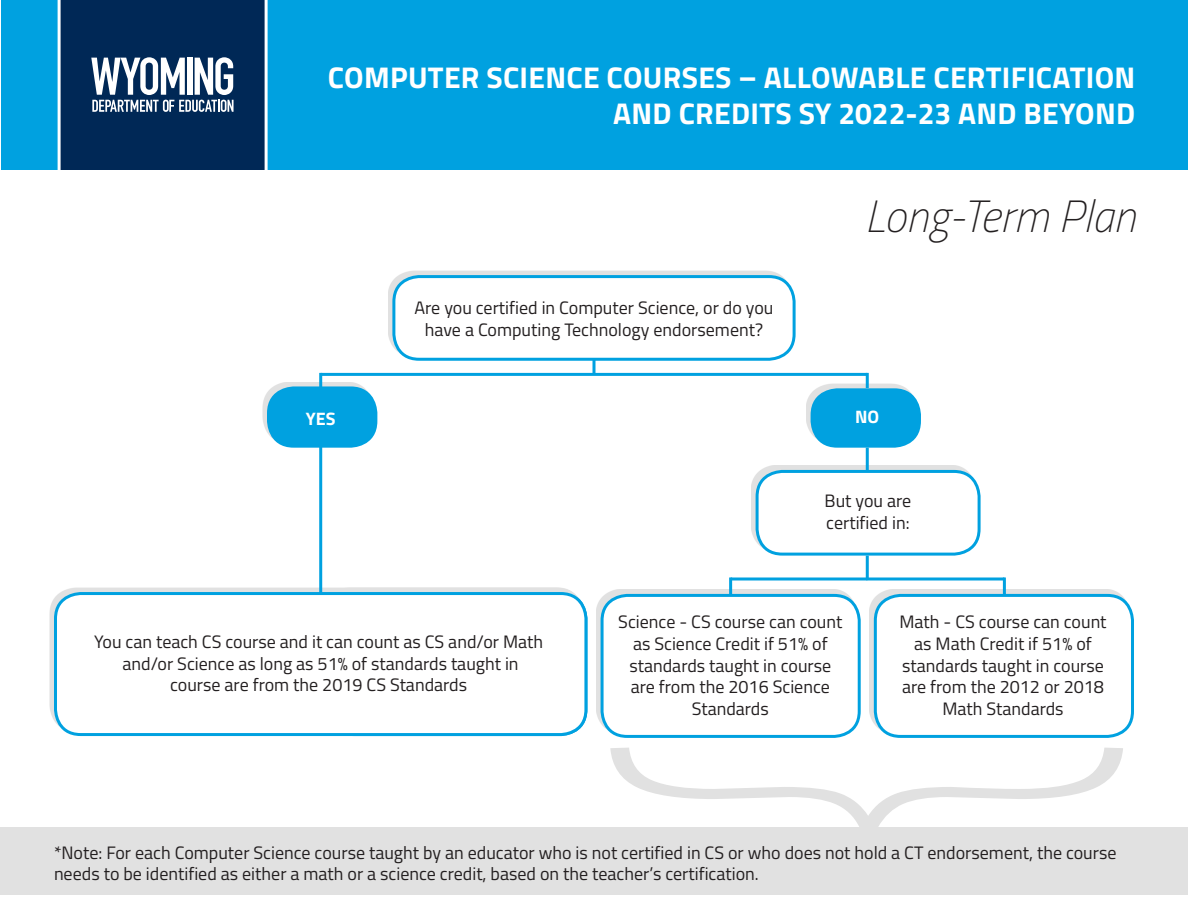
<style>
.page{position:relative;width:1188px;height:918px;background:#fff}
.page>*{position:absolute;margin:0;border:0;box-sizing:border-box;transform-origin:0 0}
.Heading_2{font:italic 200 45px "Titillium Web";color:#231f20}
.t1{font:700 30px/36px "Titillium Web";letter-spacing:.01em;color:#fff;text-align:right}
.t2{font:18px/21.6px "Titillium Web";color:#231f20}
.t3{font:700 18px "Titillium Web";color:#fff}
</style>
<div class="page">
<div style="left:0;top:827px;width:1188px;height:68px;background:#e1e1e1"></div>
<svg style="left:610px;top:748px;width:513px;height:79px"></svg>
<svg style="left:869px;top:589px;width:261px;height:145px;fill:#e1e1e1"></svg>
<div style="left:875px;top:595px;width:257px;height:141px;background:#fff;border-radius:25px"></div>
<div style="left:874px;top:594px;width:260px;height:144px;border:3px solid #00a1e0;border-radius:25px"></div>
<svg style="left:596px;top:589px;width:260px;height:145px;fill:#e1e1e1"></svg>
<div style="left:602px;top:595px;width:257px;height:141px;background:#fff;border-radius:25px"></div>
<div style="left:601px;top:594px;width:260px;height:144px;border:3px solid #00a1e0;border-radius:25px"></div>
<svg style="left:49px;top:587px;width:534px;height:145px;fill:#e1e1e1"></svg>
<div style="left:56px;top:594px;width:530px;height:141px;background:#fff;border-radius:25px"></div>
<div style="left:54px;top:592px;width:533px;height:144px;border:3px solid #00a1e0;border-radius:25px"></div>
<svg style="left:262px;top:382px;width:111px;height:61px"></svg>
<div style="left:269px;top:388px;width:107px;height:58px;background:#00a1e0;border-radius:25px"></div>
<div style="left:267px;top:386px;width:110px;height:62px;border:3px solid #00a1e0;border-radius:25px"></div>
<svg style="left:751px;top:465px;width:225px;height:86px;fill:#e1e1e1"></svg>
<div style="left:757px;top:471px;width:222px;height:83px;background:#fff;border-radius:25px"></div>
<div style="left:756px;top:470px;width:225px;height:86px;border:3px solid #00a1e0;border-radius:25px"></div>
<svg style="left:806px;top:384px;width:111px;height:59px"></svg>
<div style="left:812px;top:390px;width:107px;height:56px;background:#00a1e0;border-radius:25px"></div>
<div style="left:811px;top:388px;width:110px;height:60px;border:3px solid #00a1e0;border-radius:25px"></div>
<svg style="left:388px;top:271px;width:403px;height:85px;fill:#e1e1e1"></svg>
<div style="left:394px;top:277px;width:400px;height:82px;background:#fff;border-radius:25px"></div>
<div style="left:392px;top:275px;width:404px;height:86px;border:3px solid #00a1e0;border-radius:25px"></div>
<hr style="left:1003px;top:578px;width:3px;height:18px;background:#00a1e0">
<svg style="left:592px;top:359px;width:4px;height:14px"></svg>
<hr style="left:321px;top:373px;width:273px;height:3px;background:#00a1e0">
<hr style="left:594px;top:373px;width:273px;height:3px;background:#00a1e0">
<hr style="left:319px;top:373px;width:3px;height:15px;background:#00a1e0">
<hr style="left:866px;top:373px;width:3px;height:15px;background:#00a1e0">
<hr style="left:866px;top:448px;width:3px;height:23px;background:#00a1e0">
<hr style="left:319px;top:446px;width:3px;height:148px;background:#00a1e0">
<hr style="left:866px;top:556px;width:3px;height:23px;background:#00a1e0">
<hr style="left:731px;top:578px;width:136px;height:2px;background:#00a1e0">
<hr style="left:867px;top:578px;width:137px;height:2px;background:#00a1e0">
<hr style="left:729px;top:578px;width:3px;height:17px;background:#00a1e0">
<div style="left:2px;top:0;width:1186px;height:169px;background:#00a1e0"></div>
<div style="left:59px;top:0;width:207px;height:169px;background:#002856"></div>
<hr style="left:58px;top:0;width:3px;height:212px;background:#fff">
<hr style="left:265px;top:0;width:3px;height:205px;background:#fff">
<svg style="left:91px;top:57px;width:143px;height:55px"></svg>
<h1 class="t1" style="left:328px;top:58px;width:809px">COMPUTER SCIENCE COURSES – ALLOWABLE CERTIFICATION<br>AND CREDITS SY 2022-23 AND BEYOND</h1>
<p class="t3" style="left:306px;top:404px;width:31px">YES</p>
<p class="t2" style="left:415px;top:296px;width:360px">Are you certified in Computer Science, or do you</p>
<p class="t2" style="left:425px;top:318px;width:340px">have a Computing Technology endorsement?</p>
<p class="Heading_2" style="left:865px;top:185px;width:272px">Long-Term Plan</p>
<p class="t3" style="left:855px;top:403px;width:26px">NO</p>
<p class="t2" style="left:825px;top:489px;width:88px">But you are certified in:</p>
<p class="t2" style="left:94px;top:630px;width:451px">You can teach CS course and it can count as CS and/or Math</p>
<p class="t2" style="left:123px;top:652px;width:398px">and/or Science as long as 51% of standards taught in</p>
<p class="t2" style="left:170px;top:673px;width:298px">course are from the 2019 CS Standards</p>
<p class="t2" style="left:618px;top:610px;width:226px">Science - CS course can count</p>
<p class="t2" style="left:633px;top:632px;width:196px">as Science Credit if 51% of</p>
<p class="t2" style="left:629px;top:654px;width:203px">standards taught in course</p>
<p class="t2" style="left:631px;top:675px;width:201px">are from the 2016 Science</p>
<p class="t2" style="left:692px;top:697px;width:79px">Standards</p>
<p class="t2" style="left:900px;top:610px;width:209px">Math - CS course can count</p>
<p class="t2" style="left:914px;top:632px;width:179px">as Math Credit if 51% of</p>
<p class="t2" style="left:902px;top:654px;width:203px">standards taught in course</p>
<p class="t2" style="left:902px;top:675px;width:203px">are from the 2012 or 2018</p>
<p class="t2" style="left:943px;top:697px;width:123px">Math Standards</p>
<p class="t2" style="left:54px;top:841px;width:1064px">*Note: For each Computer Science course taught by an educator who is not certified in CS or who does not hold a CT endorsement, the course</p>
<p class="t2" style="left:54px;top:863px;width:706px">needs to be identified as either a math or a science credit, based on the teacher’s certification.</p>
</div>
